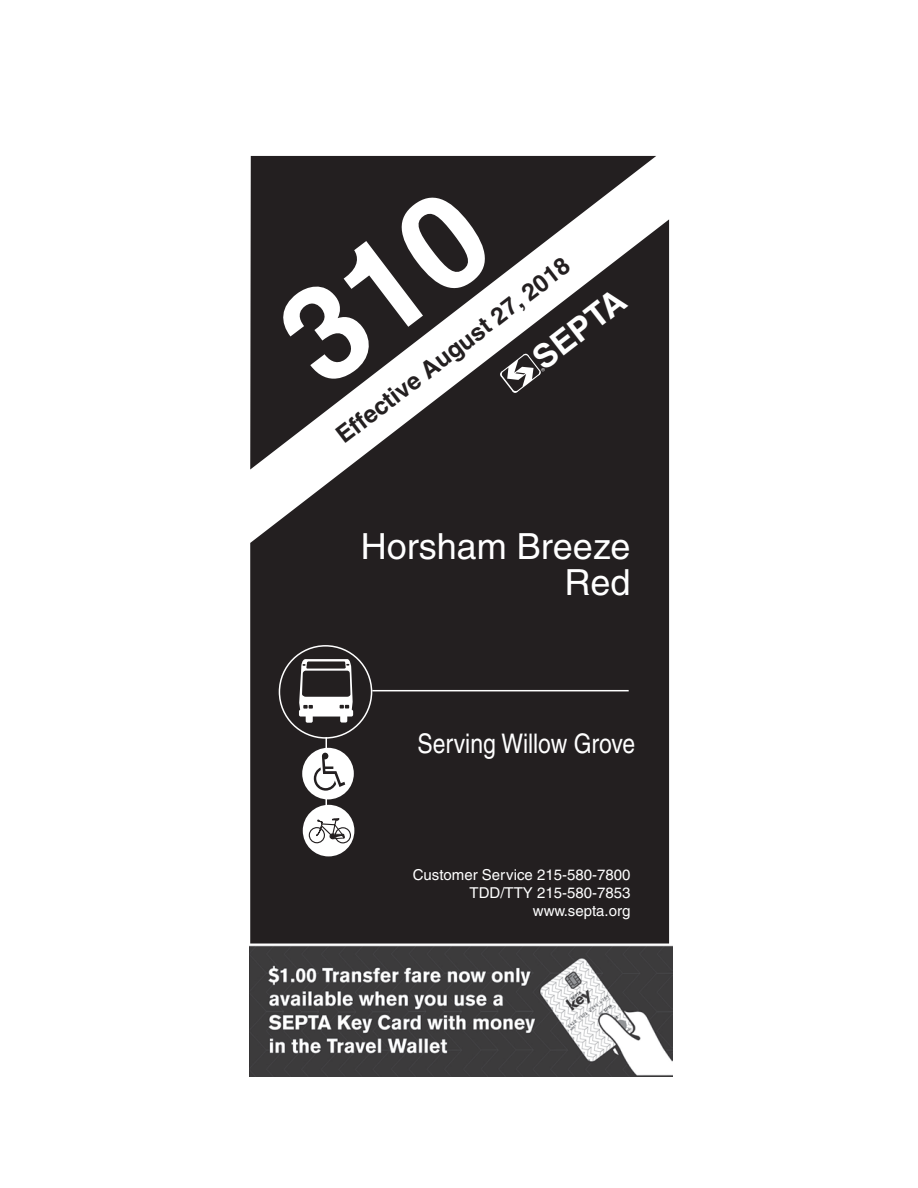
<style>
.page{position:relative;width:918px;height:1188px;background:#fff}
.page>*{position:absolute;margin:0;border:0;box-sizing:border-box;transform-origin:0 0}
.t1{font:36px/36px "Helvetica";color:#fff;text-align:right}
.t2{font:700 33px "Helvetica";color:#fff}
.t3{font:27px "Helvetica";color:#fff;scale:.85 1}
.t4{font:700 24px "Helvetica";color:#231f20}
.t5{font:15px/18px "Helvetica";color:#fff;text-align:right}
</style>
<div class="page">
<img style="left:250px;top:945px;width:422px;height:132px">
<svg style="left:250px;top:156px;width:406px;height:63px;background:#433f40"></svg>
<svg style="left:250px;top:219px;width:419px;height:725px;background:#353132"></svg>
<hr style="left:372px;top:690px;width:257px;height:1px;background:#fff">
<div style="left:279px;top:646px;width:93px;height:92px;background:#231f20;border-radius:50%"></div>
<div style="left:279px;top:645px;width:93px;height:94px;border:2px solid #fff;border-radius:50%"></div>
<div style="left:306px;top:714px;width:7px;height:9px;background:#fff;border-radius:2px"></div>
<div style="left:340px;top:713px;width:7px;height:10px;background:#fff;border-radius:2px"></div>
<div style="left:299px;top:710px;width:54px;height:7px;background:#fff;border-radius:2px"></div>
<svg style="left:299px;top:659px;width:54px;height:52px"></svg>
<hr style="left:326px;top:737px;width:1px;height:116px;background:#fff">
<div style="left:303px;top:805px;width:51px;height:51px;background:#fff;border-radius:50%"></div>
<svg style="left:304px;top:817px;width:47px;height:27px"></svg>
<div style="left:302px;top:748px;width:52px;height:51px;background:#fff;border-radius:50%"></div>
<svg style="left:314px;top:753px;width:31px;height:38px"></svg>
<svg style="left:500px;top:353px;width:45px;height:40px"></svg>
<svg style="left:271px;top:185px;width:227px;height:205px"></svg>
<h3 class="t4" style="left:331px;top:427px;width:289px;rotate:-38deg">Effective August 27, 2018</h3>
<h2 class="t2" style="left:525px;top:346px;width:109px;rotate:-38deg">SEPTA</h2>
<h1 class="t1" style="left:361px;top:528px;width:271px">Horsham Breeze<br>Red</h1>
<h3 class="t3" style="left:417px;top:727px;width:258px">Serving Willow Grove</h3>
<p class="t5" style="left:413px;top:866px;width:219px">Customer Service 215-580-7800<br>TDD/TTY 215-580-7853 www.septa.org</p>
</div>
